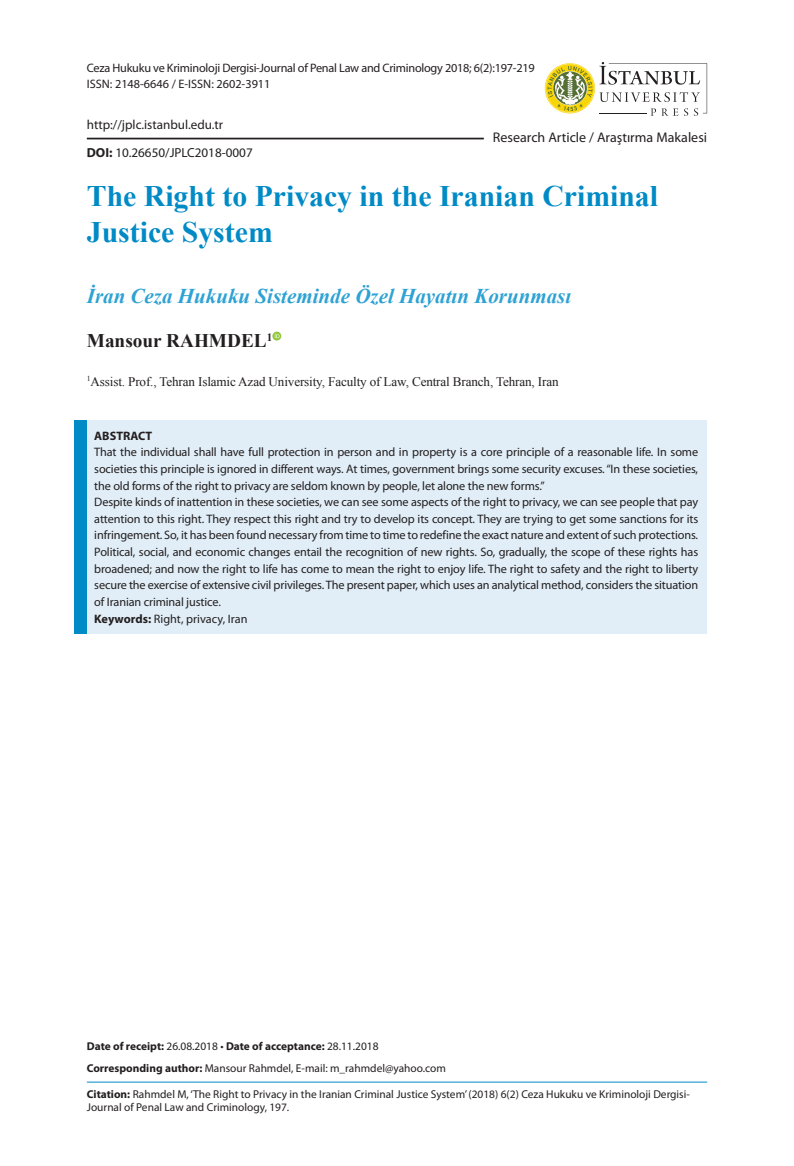
<style>
.page{position:relative;width:794px;height:1166px;background:#fff}
.page>*{position:absolute;margin:0;border:0;box-sizing:border-box;transform-origin:0 0}
.t1{font:700 29.75px/35.7px "Times New Roman";color:#008ac6}
.t2{font:italic 700 21px "Times New Roman";color:#2fa2d4}
.t3{font:700 19.25px "Times New Roman";color:#231f20}
.t4{font:14px "Myriad Pro";color:#231f20}
.t5{font:13.12px "Times New Roman";letter-spacing:-.01em;color:#231f20}
.t6{font:13.12px "Myriad Pro";color:#231f20}
.t7{font:12.25px/16.6px "Myriad Pro";letter-spacing:-.01em;color:#231f20}
.t8{font:700 12.25px "Myriad Pro";color:#231f20}
.t9{font:11.38px/13.1px "Myriad Pro";color:#231f20}
.t10{font:700 11.38px "Myriad Pro";color:#231f20}
.s1{font-weight:700}
.s2{font-weight:400}
</style>
<div class="page">
<svg style="left:545px;top:62px;width:162px;height:54px"></svg>
<div style="left:87px;top:420px;width:620px;height:213px;background:#e1eef7"></div>
<div style="left:74px;top:420px;width:13px;height:213px;background:#008ac6"></div>
<svg style="left:272px;top:332px;width:9px;height:8px"></svg>
<svg style="left:275px;top:333px;width:5px;height:5px"></svg>
<hr style="left:87px;top:138px;width:397px;height:1px;background:#231f20">
<hr style="left:87px;top:1081px;width:620px;height:1px;background:#008ac6">
<p class="t7" style="left:87px;top:60px;width:449px;line-height:15.8px">Ceza Hukuku ve Kriminoloji Dergisi-Journal of Penal Law and Criminology 2018; 6(2):197-219<br>ISSN: 2148-6646 / E-ISSN: 2602-3911</p>
<p class="t6" style="left:87px;top:117px;width:138px">http://jplc.istanbul.edu.tr</p>
<p class="t6" style="left:87px;top:144px;width:167px"><span class="s1">DOI:</span> 10.26650/JPLC2018-0007</p>
<p class="t4" style="left:493px;top:129px;width:216px">Research Article / Araştırma Makalesi</p>
<h1 class="t1" style="left:87px;top:178px;width:573px">The Right to Privacy in the Iranian Criminal<br>Justice System</h1>
<h2 class="t2" style="left:87px;top:281px;width:486px">İran Ceza Hukuku Sisteminde Özel Hayatın Korunması</h2>
<h3 class="t3" style="left:87px;top:327px;width:187px">Mansour RAHMDEL<sup>1</sup></h3>
<p class="t5" style="left:87px;top:373px;width:473px"><sup>1</sup>Assist. Prof., Tehran Islamic Azad University, Faculty of Law, Central Branch, Tehran, Iran</p>
<p class="t8" style="left:94px;top:427px;width:60px">ABSTRACT</p>
<p class="t7" style="left:94px;top:444px;width:605px">That the individual shall have full protection in person and in property is a core principle of a reasonable life. In some societies this principle is ignored in different ways. At times, government brings some security excuses. “In these societies, the old forms of the right to privacy are seldom known by people, let alone the new forms.”<br>Despite kinds of inattention in these societies, we can see some aspects of the right to privacy, we can see people that pay attention to this right. They respect this right and try to develop its concept. They are trying to get some sanctions for its infringement. So, it has been found necessary from time to time to redefine the exact nature and extent of such protections.<br>Political, social, and economic changes entail the recognition of new rights. So, gradually, the scope of these rights has broadened; and now the right to life has come to mean the right to enjoy life. The right to safety and the right to liberty secure the exercise of extensive civil privileges. The present paper, which uses an analytical method, considers the situation of Iranian criminal justice.<br><span class="s1">Keywords:</span> Right, privacy, Iran</p>
<p class="t10" style="left:87px;top:1039px;width:293px">Date of receipt: <span class="s2">26.08.2018 •</span> Date of acceptance: <span class="s2">28.11.2018</span></p>
<p class="t9" style="left:87px;top:1061px;width:360px"><span class="s1">Corresponding author:</span> Mansour Rahmdel, E-mail: m_rahmdel@yahoo.com</p>
<p class="t9" style="left:87px;top:1088px;width:604px"><span class="s1">Citation:</span> Rahmdel M, ‘The Right to Privacy in the Iranian Criminal Justice System’ (2018) 6(2) Ceza Hukuku ve Kriminoloji Dergisi-<br>Journal of Penal Law and Criminology, 197.</p>
</div>
